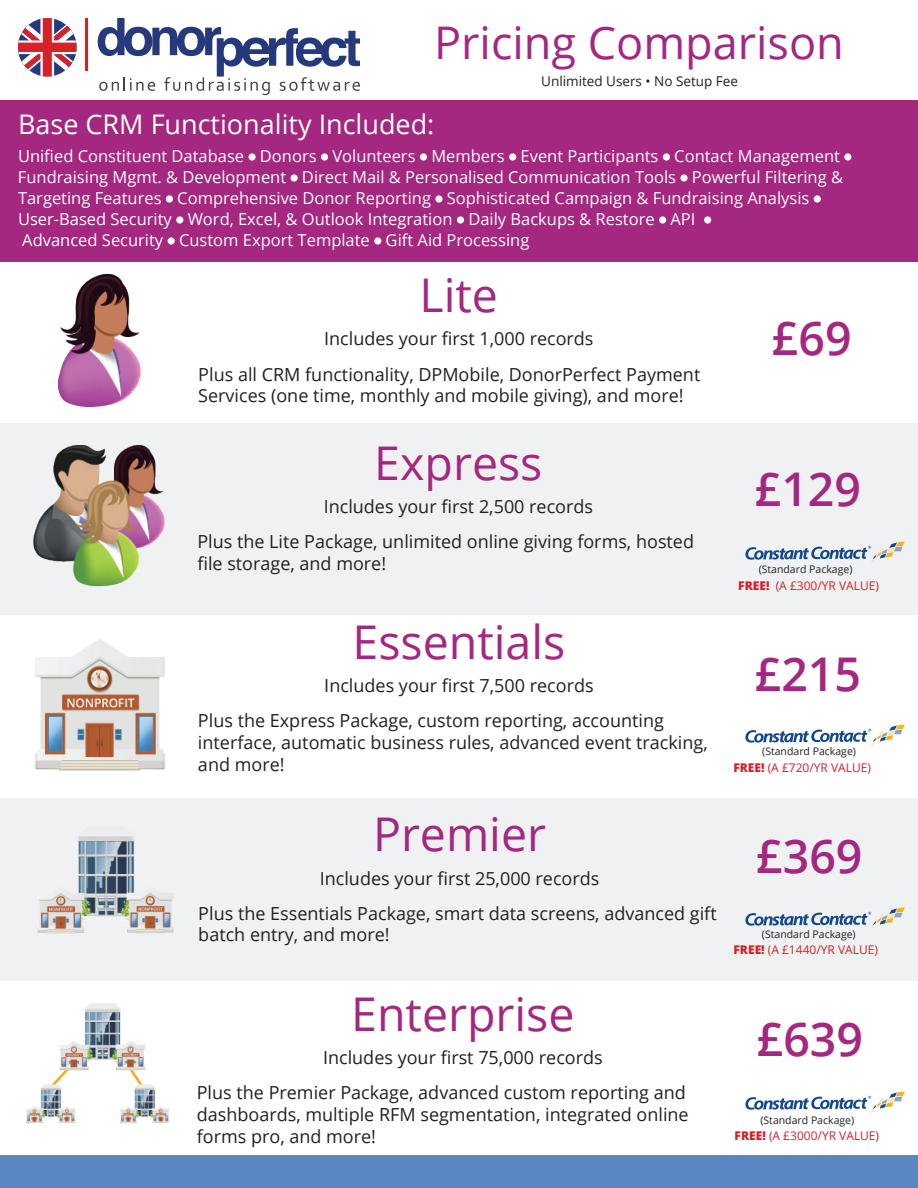
<style>
.page{position:relative;width:918px;height:1188px;background:#fff}
.page>*{position:absolute;margin:0;border:0;box-sizing:border-box;transform-origin:0 0}
.t1{font:46.5px "Open Sans";color:#a42780}
.t2{font:600 46.5px "Open Sans";color:#a42780}
.t3{font:45px "Open Sans";color:#a42780}
.t4{font:27px "Open Sans";color:#fff}
.t5{font:18px/35.1px "Open Sans";color:#231f20}
.t6{font:16.5px/21px "Open Sans";color:#fff}
.t7{font:13.5px "Open Sans";color:#231f20}
.t8{font:12px "Open Sans";color:#d1232a}
.t9{font:12px "Open Sans";color:#d3222b}
.t10{font:10.5px "Open Sans";color:#231f20}
.s1{font-weight:800}
.s2{font-weight:800;color:#d1232a}
</style>
<div class="page">
<div style="left:0;top:423px;width:918px;height:191px;background:#f0f1f2"></div>
<div style="left:0;top:798px;width:918px;height:182px;background:#f0f1f2"></div>
<img style="left:26px;top:1003px;width:144px;height:120px">
<img style="left:34px;top:639px;width:132px;height:132px">
<img style="left:33px;top:445px;width:132px;height:142px">
<img style="left:58px;top:274px;width:83px;height:133px">
<img style="left:37px;top:836px;width:137px;height:98px">
<div style="left:0;top:1155px;width:918px;height:33px;background:#5b86c5"></div>
<svg style="left:745px;top:725px;width:160px;height:21px"></svg>
<svg style="left:745px;top:542px;width:160px;height:21px"></svg>
<svg style="left:745px;top:908px;width:160px;height:21px"></svg>
<svg style="left:745px;top:1092px;width:160px;height:21px"></svg>
<div style="left:0;top:100px;width:918px;height:161px;background:#a42780"></div>
<div style="left:248px;top:153px;width:8px;height:8px;background:#fff;border-radius:50%"></div>
<div style="left:321px;top:153px;width:7px;height:8px;background:#fff;border-radius:50%"></div>
<div style="left:420px;top:153px;width:7px;height:8px;background:#fff;border-radius:50%"></div>
<div style="left:509px;top:153px;width:7px;height:8px;background:#fff;border-radius:50%"></div>
<div style="left:663px;top:153px;width:7px;height:8px;background:#fff;border-radius:50%"></div>
<div style="left:844px;top:153px;width:7px;height:8px;background:#fff;border-radius:50%"></div>
<div style="left:290px;top:174px;width:8px;height:8px;background:#fff;border-radius:50%"></div>
<div style="left:680px;top:174px;width:8px;height:8px;background:#fff;border-radius:50%"></div>
<div style="left:166px;top:195px;width:7px;height:8px;background:#fff;border-radius:50%"></div>
<div style="left:435px;top:195px;width:8px;height:8px;background:#fff;border-radius:50%"></div>
<div style="left:814px;top:195px;width:7px;height:8px;background:#fff;border-radius:50%"></div>
<div style="left:176px;top:216px;width:7px;height:8px;background:#fff;border-radius:50%"></div>
<div style="left:457px;top:216px;width:7px;height:8px;background:#fff;border-radius:50%"></div>
<div style="left:659px;top:216px;width:7px;height:8px;background:#fff;border-radius:50%"></div>
<div style="left:704px;top:216px;width:7px;height:8px;background:#fff;border-radius:50%"></div>
<div style="left:168px;top:237px;width:7px;height:8px;background:#fff;border-radius:50%"></div>
<div style="left:374px;top:237px;width:7px;height:8px;background:#fff;border-radius:50%"></div>
<svg style="left:98px;top:18px;width:262px;height:77px"></svg>
<hr style="left:86px;top:18px;width:2px;height:52px;background:#d52128">
<svg style="left:18px;top:18px;width:59px;height:59px"></svg>
<h2 class="t3" style="left:434px;top:12px;width:411px">Pricing Comparison</h2>
<p class="t7" style="left:541px;top:72px;width:198px">Unlimited Users • No Setup Fee</p>
<h3 class="t4" style="left:18px;top:105px;width:418px">Base CRM Functionality Included:</h3>
<p class="t6" style="left:18px;top:145px;width:827px">Unified Constituent Database Donors Volunteers Members Event Participants Contact Management Fundraising Mgmt. &amp; Development Direct Mail &amp; Personalised Communication Tools Powerful Filtering &amp; Targeting Features Comprehensive Donor Reporting Sophisticated Campaign &amp; Fundraising Analysis User-Based Security Word, Excel, &amp; Outlook Integration Daily Backups &amp; Restore API<br>Advanced Security Custom Export Template Gift Aid Processing</p>
<h1 class="t1" style="left:420px;top:263px;width:80px">Lite</h1>
<p class="t5" style="left:198px;top:321px;width:504px;text-indent:126px">Includes your first 1,000 records<br>Plus all CRM functionality, DPMobile, DonorPerfect Payment</p>
<p class="t5" style="left:198px;top:378px;width:487px">Services (one time, monthly and mobile giving), and more!</p>
<h1 class="t1" style="left:374px;top:431px;width:170px">Express</h1>
<p class="t5" style="left:197px;top:489px;width:498px;text-indent:126px">Includes your first 2,500 records<br>Plus the Lite Package, unlimited online giving forms, hosted</p>
<p class="t5" style="left:197px;top:545px;width:190px">file storage, and more!</p>
<h1 class="t1" style="left:353px;top:610px;width:214px">Essentials</h1>
<p class="t5" style="left:198px;top:668px;width:467px;text-indent:126px">Includes your first 7,500 records<br>Plus the Express Package, custom reporting, accounting</p>
<p class="t5" style="left:198px;top:731px;width:511px;line-height:21.6px">interface, automatic business rules, advanced event tracking, and more!</p>
<h1 class="t1" style="left:373px;top:802px;width:175px">Premier</h1>
<p class="t5" style="left:198px;top:860px;width:520px;text-align:center">Includes your first 25,000 records<br>Plus the Essentials Package, smart data screens, advanced gift</p>
<p class="t5" style="left:198px;top:917px;width:193px">batch entry, and more!</p>
<h1 class="t1" style="left:351px;top:982px;width:225px">Enterprise</h1>
<p class="t5" style="left:197px;top:1040px;width:491px;text-indent:126px">Includes your first 75,000 records<br>Plus the Premier Package, advanced custom reporting and</p>
<p class="t5" style="left:197px;top:1103px;width:493px;line-height:21.6px">dashboards, multiple RFM segmentation, integrated online forms pro, and more!</p>
<h1 class="t2" style="left:772px;top:307px;width:81px">£69</h1>
<h1 class="t2" style="left:755px;top:457px;width:108px">£129</h1>
<p class="t10" style="left:759px;top:562px;width:95px">(Standard Package)</p>
<p class="t9" style="left:738px;top:578px;width:142px"><span class="s1">FREE!</span> (A £300/YR VALUE)</p>
<h1 class="t2" style="left:755px;top:643px;width:108px">£215</h1>
<p class="t10" style="left:762px;top:744px;width:95px">(Standard Package)</p>
<p class="t9" style="left:733px;top:759px;width:139px"><span class="s2">F</span><span class="s1">REE!</span> (A £720/YR VALUE)</p>
<h1 class="t2" style="left:756px;top:824px;width:108px">£369</h1>
<p class="t10" style="left:762px;top:927px;width:95px">(Standard Package)</p>
<p class="t8" style="left:734px;top:941px;width:146px"><span class="s1">FREE!</span> (A £1440/YR VALUE)</p>
<h1 class="t2" style="left:757px;top:1008px;width:108px">£639</h1>
<p class="t10" style="left:760px;top:1113px;width:95px">(Standard Package)</p>
<p class="t8" style="left:735px;top:1127px;width:146px"><span class="s1">FREE!</span> (A £3000/YR VALUE)</p>
</div>
